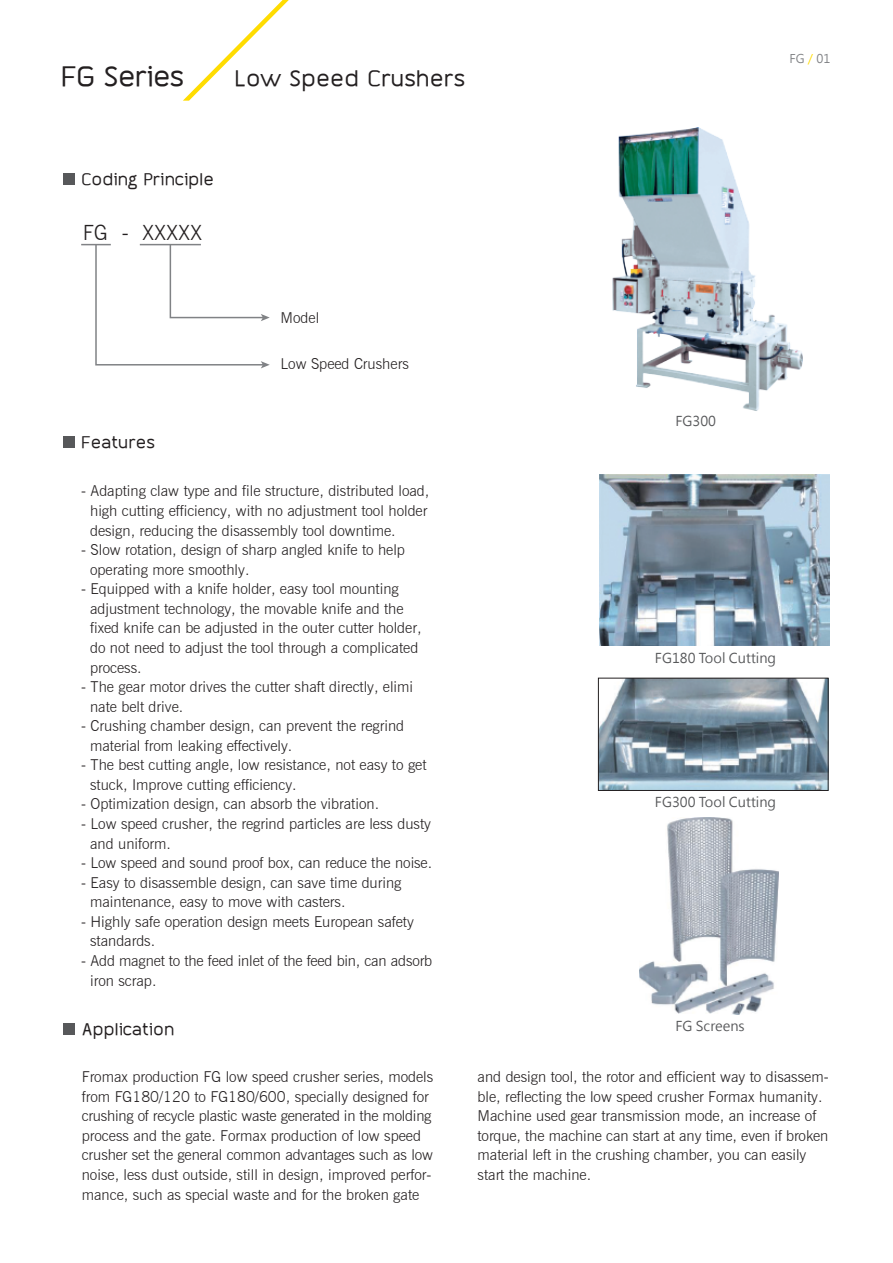
<style>
.page{position:relative;width:893px;height:1263px;background:#fff}
.page>*{position:absolute;margin:0;border:0;box-sizing:border-box;transform-origin:0 0}
.t1{font:30px "Often";letter-spacing:-.03em;color:#231f20}
.t2{font:24px "Often";color:#231f20}
.t3{font:300 21px "News Gothic BT";letter-spacing:.02em;color:#231f20}
.t4{font:18px "Often";color:#231f20}
.t5{font:300 15px/19.5px "News Gothic BT";color:#231f20}
.t6{font:13.5px "Microsoft Jheng Hei";color:#57585a}
.t7{font:12px "Microsoft Jheng Hei";color:#808285}
.s1{color:#ffdc01}
</style>
<div class="page">
<div style="left:63px;top:1023px;width:12px;height:12px;background:#57585a"></div>
<hr style="left:81px;top:244px;width:30px;height:1px;background:#808285">
<svg style="left:94px;top:243px;width:176px;height:125px"></svg>
<svg style="left:183px;top:0;width:106px;height:101px"></svg>
<div style="left:64px;top:173px;width:11px;height:12px;background:#57585a"></div>
<div style="left:64px;top:436px;width:11px;height:11px;background:#57585a"></div>
<img style="left:612px;top:128px;width:190px;height:283px">
<img style="left:599px;top:475px;width:230px;height:171px">
<img style="left:640px;top:817px;width:138px;height:197px">
<img style="left:600px;top:680px;width:226px;height:109px">
<div style="left:598px;top:678px;width:230px;height:113px;border:1px solid #231f20"></div>
<h1 class="t1" style="left:61px;top:60px;width:125px">FG Series</h1>
<h2 class="t2" style="left:234px;top:65px;width:232px">Low Speed Crushers</h2>
<p class="t7" style="left:789px;top:51px;width:43px">FG<span class="s1">／</span>01</p>
<p class="t4" style="left:81px;top:169px;width:134px">Coding Principle</p>
<h3 class="t3" style="left:83px;top:219px;width:121px">FG - XXXXX</h3>
<p class="t5" style="left:281px;top:308px;width:40px">Model</p>
<p class="t5" style="left:281px;top:353px;width:130px">Low Speed Crushers</p>
<p class="t4" style="left:81px;top:432px;width:75px">Features</p>
<p class="t5" style="left:90px;top:481px;width:341px;text-indent:-9px">- Adapting claw type and file structure, distributed load, high cutting efficiency, with no adjustment tool holder design, reducing the disassembly tool downtime.</p>
<p class="t5" style="left:90px;top:540px;width:316px;text-indent:-9px">- Slow rotation, design of sharp angled knife to help operating more smoothly.</p>
<p class="t5" style="left:90px;top:579px;width:333px;text-indent:-9px">- Equipped with a knife holder, easy tool mounting adjustment technology, the movable knife and the fixed knife can be adjusted in the outer cutter holder, do not need to adjust the tool through a complicated process.</p>
<p class="t5" style="left:90px;top:677px;width:325px;text-indent:-9px">- The gear motor drives the cutter shaft directly, elimi nate belt drive.</p>
<p class="t5" style="left:90px;top:716px;width:316px;text-indent:-9px">- Crushing chamber design, can prevent the regrind material from leaking effectively.</p>
<p class="t5" style="left:90px;top:755px;width:338px;text-indent:-9px">- The best cutting angle, low resistance, not easy to get stuck, Improve cutting efficiency.</p>
<p class="t5" style="left:81px;top:794px;width:299px">- Optimization design, can absorb the vibration.</p>
<p class="t5" style="left:90px;top:814px;width:342px;text-indent:-9px">- Low speed crusher, the regrind particles are less dusty and uniform.</p>
<p class="t5" style="left:81px;top:853px;width:352px">- Low speed and sound proof box, can reduce the noise.</p>
<p class="t5" style="left:90px;top:872px;width:313px;text-indent:-9px">- Easy to disassemble design, can save time during maintenance, easy to move with casters.</p>
<p class="t5" style="left:90px;top:912px;width:325px;text-indent:-9px">- Highly safe operation design meets European safety standards.</p>
<p class="t5" style="left:90px;top:951px;width:343px;text-indent:-9px">- Add magnet to the feed inlet of the feed bin, can adsorb iron scrap.</p>
<p class="t4" style="left:82px;top:1019px;width:94px">Application</p>
<p class="t5" style="left:82px;top:1067px;width:353px">Fromax production FG low speed crusher series, models from FG180/120 to FG180/600, specially designed for crushing of recycle plastic waste generated in the molding process and the gate. Formax production of low speed crusher set the general common advantages such as low noise, less dust outside, still in design, improved perfor&shy;mance, such as special waste and for the broken gate</p>
<p class="t6" style="left:675px;top:412px;width:42px">FG300</p>
<p class="t6" style="left:655px;top:649px;width:123px">FG180 Tool Cutting</p>
<p class="t6" style="left:655px;top:794px;width:123px">FG300 Tool Cutting</p>
<p class="t6" style="left:675px;top:1018px;width:71px">FG Screens</p>
<p class="t5" style="left:478px;top:1067px;width:353px">and design tool, the rotor and efficient way to disassem&shy;ble, reflecting the low speed crusher Formax humanity.<br>Machine used gear transmission mode, an increase of torque, the machine can start at any time, even if broken material left in the crushing chamber, you can easily start the machine.</p>
</div>
